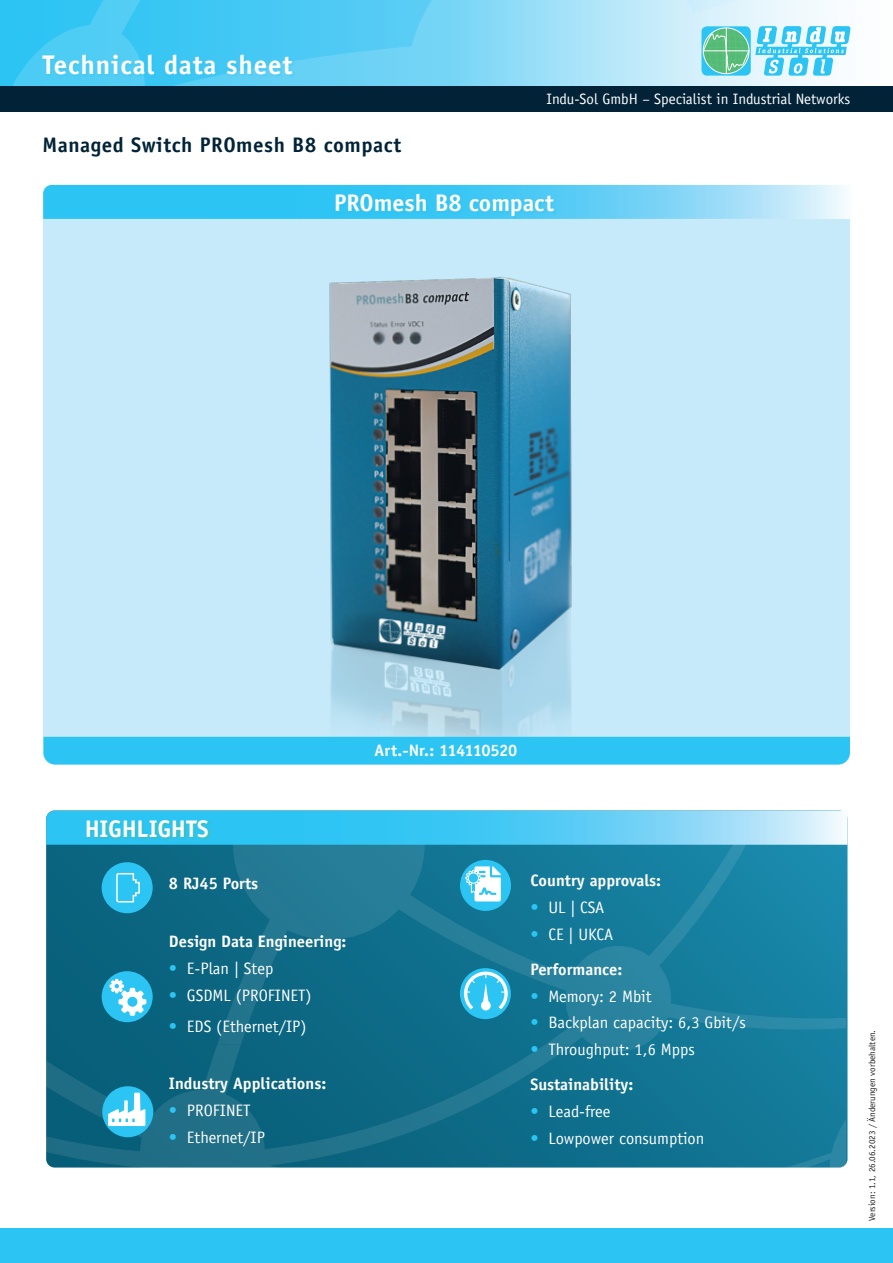
<style>
.page{position:relative;width:893px;height:1263px;background:#fff}
.page>*{position:absolute;margin:0;border:0;box-sizing:border-box;transform-origin:0 0}
.t1{font:700 27px "Officina Sans";letter-spacing:.03em;color:#fff}
.Überschrift_2_weiß{font:700 24px "Officina Sans";color:#fff}
.Überschrift_2_dunkel{font:700 21px "Officina Sans";letter-spacing:.025em;color:#022337}
.Aufzählungen__linksb{font:16.5px "Officina Sans";color:#fff}
.Aufzählungen__linksb-2{font:700 16.5px "Officina Sans";color:#fff}
.Überschrift_2_weiß-2{font:700 16.5px "Officina Sans";letter-spacing:-.03em;color:#fff}
.t2{font:15px "Officina Sans";color:#fff}
.t3{font:9px "Officina Sans";color:#231f20}
.s1{color:#2bc4f3}
</style>
<div class="page">
<svg style="left:0;top:0;width:829px;height:86px;background:#7ad7f6"></svg>
<div style="left:0;top:86px;width:893px;height:26px;background:#022337"></div>
<svg style="left:701px;top:26px;width:50px;height:50px"></svg>
<svg style="left:755px;top:26px;width:96px;height:50px"></svg>
<svg style="left:703px;top:28px;width:46px;height:46px;background:#67c7a3"></svg>
<div style="left:0;top:1228px;width:893px;height:35px;background:#2bc4f3"></div>
<div style="left:42px;top:54px;width:254px;height:24px;background:#2bc4f3;opacity:.35"></div>
<div style="left:43px;top:219px;width:806px;height:518px;background:#c6eafa"></div>
<svg style="left:43px;top:185px;width:802px;height:34px;background:#5dcff5"></svg>
<div style="left:336px;top:194px;width:221px;height:25px;background:#2bc4f3;opacity:.5"></div>
<div style="left:43px;top:737px;width:807px;height:28px;background:#2bc4f3"></div>
<div style="left:375px;top:745px;width:145px;height:14px;background:#2bc4f3"></div>
<svg style="left:46px;top:1045px;width:799px;height:122px;background:#116d89"></svg>
<svg style="left:46px;top:845px;width:799px;height:200px;background:#157592"></svg>
<svg style="left:46px;top:811px;width:801px;height:34px;background:#5bcdf4"></svg>
<div style="left:86px;top:820px;width:125px;height:20px;background:#53bb75;opacity:.5"></div>
<div style="left:460px;top:860px;width:51px;height:51px;background:#2bc4f3;border-radius:50%"></div>
<svg style="left:465px;top:866px;width:36px;height:35px"></svg>
<div style="left:460px;top:968px;width:51px;height:51px;background:#2bc4f3;border-radius:50%"></div>
<svg style="left:462px;top:970px;width:47px;height:43px"></svg>
<div style="left:102px;top:862px;width:51px;height:51px;background:#2bc4f3;border-radius:50%"></div>
<svg style="left:116px;top:873px;width:24px;height:30px"></svg>
<div style="left:102px;top:1086px;width:51px;height:51px;background:#2bc4f3;border-radius:50%"></div>
<svg style="left:108px;top:1093px;width:37px;height:33px"></svg>
<div style="left:102px;top:971px;width:51px;height:51px;background:#2bc4f3;border-radius:50%"></div>
<svg style="left:110px;top:979px;width:36px;height:37px"></svg>
<img style="left:307px;top:277px;width:290px;height:460px">
<h1 class="t1" style="left:43px;top:48px;width:251px">Technical data sheet</h1>
<p class="Überschrift_2_dunkel" style="left:43px;top:131px;width:360px">Managed Switch PROmesh B8 compact</p>
<p class="t2" style="left:546px;top:90px;width:305px">Indu-Sol GmbH – Specialist in Industrial Networks</p>
<p class="Überschrift_2_weiß" style="left:334px;top:188px;width:221px">PROmesh B8 compact</p>
<p class="Überschrift_2_weiß" style="left:85px;top:813px;width:126px">HIGHLIGHTS</p>
<p class="Aufzählungen__linksb-2" style="left:169px;top:873px;width:91px">8 RJ45 Ports</p>
<p class="Aufzählungen__linksb-2" style="left:169px;top:931px;width:179px">Design Data Engineering:</p>
<p class="Aufzählungen__linksb" style="left:169px;top:958px;width:106px"><span class="s1">•</span> E-Plan | Step</p>
<p class="Aufzählungen__linksb" style="left:169px;top:985px;width:144px"><span class="s1">•</span> GSDML (PROFINET)</p>
<p class="Aufzählungen__linksb" style="left:169px;top:1016px;width:139px"><span class="s1">•</span> EDS (Ethernet/IP)</p>
<p class="Aufzählungen__linksb-2" style="left:169px;top:1073px;width:159px">Industry Applications:</p>
<p class="Aufzählungen__linksb" style="left:169px;top:1101px;width:83px"><span class="s1">•</span> PROFINET</p>
<p class="Aufzählungen__linksb" style="left:169px;top:1127px;width:97px"><span class="s1">•</span> Ethernet/IP</p>
<p class="Überschrift_2_weiß-2" style="left:375px;top:740px;width:144px">Art.-Nr.: 114110520</p>
<p class="Aufzählungen__linksb-2" style="left:530px;top:870px;width:132px">Country approvals:</p>
<p class="Aufzählungen__linksb" style="left:530px;top:898px;width:76px"><span class="s1">•</span> UL | CSA</p>
<p class="Aufzählungen__linksb" style="left:530px;top:924px;width:84px"><span class="s1">•</span> CE | UKCA</p>
<p class="Aufzählungen__linksb-2" style="left:530px;top:959px;width:94px">Performance:</p>
<p class="Aufzählungen__linksb" style="left:530px;top:986px;width:123px"><span class="s1">•</span> Memory: 2 Mbit</p>
<p class="Aufzählungen__linksb" style="left:530px;top:1013px;width:217px"><span class="s1">•</span> Backplan capacity: 6,3 Gbit/s</p>
<p class="Aufzählungen__linksb" style="left:530px;top:1040px;width:166px"><span class="s1">•</span> Throughput: 1,6 Mpps</p>
<p class="Aufzählungen__linksb-2" style="left:530px;top:1074px;width:104px">Sustainability:</p>
<p class="Aufzählungen__linksb" style="left:530px;top:1102px;width:82px"><span class="s1">•</span> ■ Lead-free</p>
<p class="Aufzählungen__linksb" style="left:530px;top:1129px;width:175px"><span class="s1">•</span> Lowpower consumption</p>
<p class="t3" style="left:867px;top:1221px;width:192px;rotate:-90deg">Version: 1.1, 26.06.2023 / Änderungen vorbehalten.</p>
</div>
